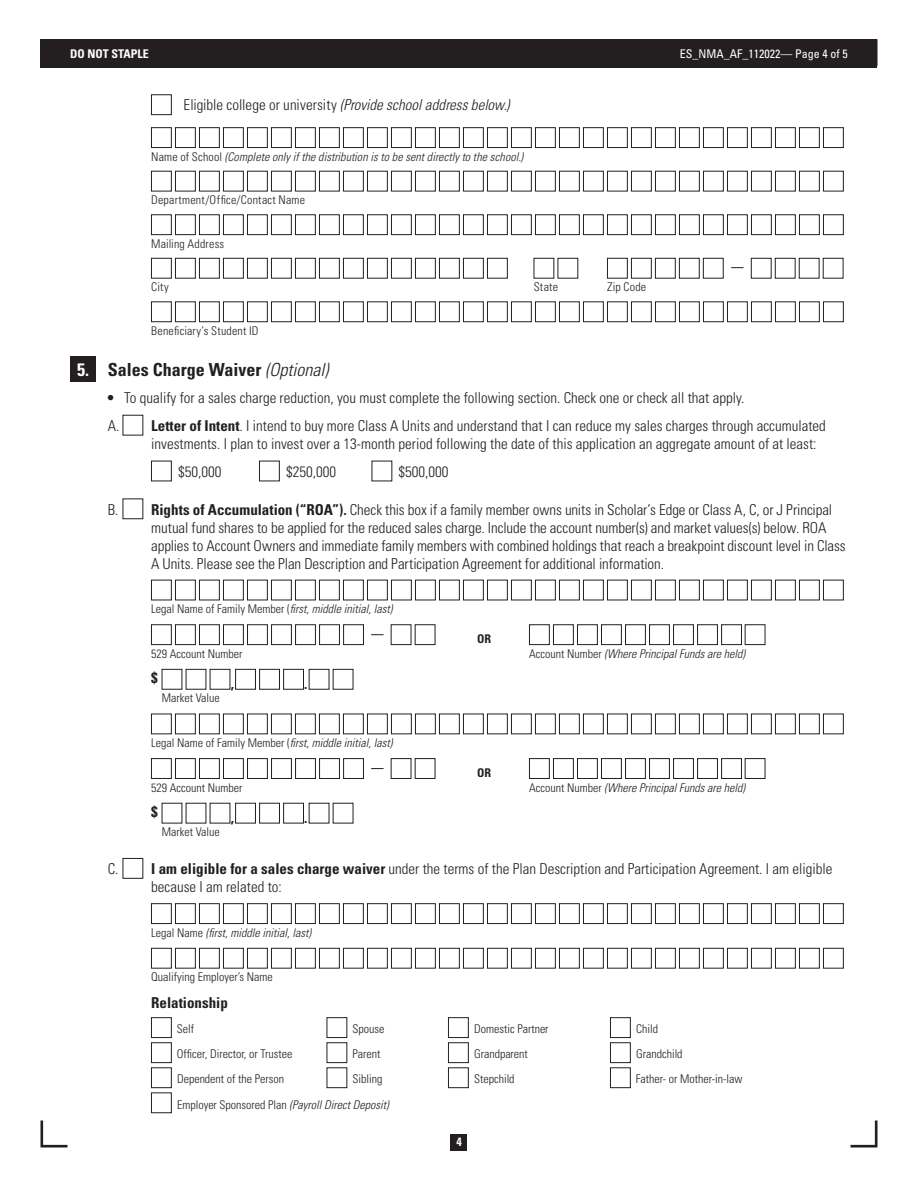
<style>
.page{position:relative;width:918px;height:1188px;background:#fff}
.page>*{position:absolute;margin:0;border:0;box-sizing:border-box;transform-origin:0 0}
.t1{font:700 condensed 18px "Univers LT Std";color:#231f20}
.t2{font:300 condensed 15px/18px "Univers LT Std";color:#231f20}
.t3{font:italic 300 condensed 15px "Univers LT Std";color:#231f20}
.t4{font:700 condensed 15px "Univers LT Std";color:#231f20}
.t5{font:300 condensed 12px "Univers LT Std";color:#231f20}
.t6{font:italic 300 condensed 12px "Univers LT Std";color:#231f20}
.t7{font:300 condensed 12px "Univers LT Std";letter-spacing:.02em;color:#231f20}
.t8{font:condensed 12px "Univers LT Std";color:#fff}
.t9{font:700 condensed 12px "Univers LT Std";color:#fff}
.t10{font:700 condensed 12px "Univers LT Std";color:#231f20}
.s1{font-style:normal}
.s2{color:#fff}
.s3{font-weight:300;font-style:italic}
.s4{font-weight:700}
.s5{font-style:italic}
</style>
<div class="page">
<svg style="left:371px;top:768px;width:13px;height:1px"></svg>
<svg style="left:371px;top:634px;width:13px;height:1px"></svg>
<svg style="left:151px;top:1017px;width:480px;height:96px"></svg>
<div style="left:40px;top:39px;width:838px;height:29px;background:#231f20"></div>
<svg style="left:877px;top:39px;width:1px;height:29px"></svg>
<div style="left:151px;top:94px;width:21px;height:21px;border:1px solid #231f20"></div>
<svg style="left:151px;top:127px;width:693px;height:21px"></svg>
<svg style="left:151px;top:171px;width:693px;height:21px"></svg>
<svg style="left:151px;top:214px;width:693px;height:21px"></svg>
<svg style="left:151px;top:258px;width:693px;height:21px"></svg>
<svg style="left:151px;top:301px;width:693px;height:21px"></svg>
<div style="left:70px;top:356px;width:26px;height:26px;background:#231f20"></div>
<div style="left:123px;top:415px;width:20px;height:20px;border:1px solid #231f20"></div>
<div style="left:151px;top:461px;width:21px;height:20px;border:1px solid #231f20"></div>
<div style="left:259px;top:461px;width:21px;height:20px;border:1px solid #231f20"></div>
<div style="left:123px;top:499px;width:20px;height:20px;border:1px solid #231f20"></div>
<svg style="left:151px;top:580px;width:693px;height:21px"></svg>
<div style="left:151px;top:624px;width:21px;height:21px;border:1px solid #231f20"></div>
<div style="left:175px;top:624px;width:21px;height:21px;border:1px solid #231f20"></div>
<div style="left:199px;top:624px;width:21px;height:21px;border:1px solid #231f20"></div>
<div style="left:223px;top:624px;width:21px;height:21px;border:1px solid #231f20"></div>
<div style="left:247px;top:624px;width:21px;height:21px;border:1px solid #231f20"></div>
<div style="left:271px;top:624px;width:21px;height:21px;border:1px solid #231f20"></div>
<div style="left:295px;top:624px;width:21px;height:21px;border:1px solid #231f20"></div>
<div style="left:319px;top:624px;width:21px;height:21px;border:1px solid #231f20"></div>
<div style="left:343px;top:624px;width:21px;height:21px;border:1px solid #231f20"></div>
<div style="left:415px;top:624px;width:20px;height:21px;border:1px solid #231f20"></div>
<div style="left:391px;top:624px;width:20px;height:21px;border:1px solid #231f20"></div>
<div style="left:529px;top:624px;width:21px;height:21px;border:1px solid #231f20"></div>
<div style="left:553px;top:624px;width:21px;height:21px;border:1px solid #231f20"></div>
<div style="left:577px;top:624px;width:21px;height:21px;border:1px solid #231f20"></div>
<div style="left:601px;top:624px;width:21px;height:21px;border:1px solid #231f20"></div>
<div style="left:625px;top:624px;width:21px;height:21px;border:1px solid #231f20"></div>
<div style="left:649px;top:624px;width:21px;height:21px;border:1px solid #231f20"></div>
<div style="left:673px;top:624px;width:21px;height:21px;border:1px solid #231f20"></div>
<div style="left:697px;top:624px;width:21px;height:21px;border:1px solid #231f20"></div>
<div style="left:721px;top:624px;width:21px;height:21px;border:1px solid #231f20"></div>
<div style="left:745px;top:624px;width:20px;height:21px;border:1px solid #231f20"></div>
<svg style="left:162px;top:669px;width:192px;height:21px"></svg>
<svg style="left:151px;top:713px;width:693px;height:21px"></svg>
<div style="left:151px;top:758px;width:21px;height:21px;border:1px solid #231f20"></div>
<div style="left:175px;top:758px;width:21px;height:21px;border:1px solid #231f20"></div>
<div style="left:199px;top:758px;width:21px;height:21px;border:1px solid #231f20"></div>
<div style="left:223px;top:758px;width:21px;height:21px;border:1px solid #231f20"></div>
<div style="left:247px;top:758px;width:21px;height:21px;border:1px solid #231f20"></div>
<div style="left:271px;top:758px;width:21px;height:21px;border:1px solid #231f20"></div>
<div style="left:295px;top:758px;width:21px;height:21px;border:1px solid #231f20"></div>
<div style="left:319px;top:758px;width:21px;height:21px;border:1px solid #231f20"></div>
<div style="left:343px;top:758px;width:21px;height:21px;border:1px solid #231f20"></div>
<div style="left:415px;top:758px;width:20px;height:21px;border:1px solid #231f20"></div>
<div style="left:391px;top:758px;width:20px;height:21px;border:1px solid #231f20"></div>
<div style="left:529px;top:758px;width:21px;height:21px;border:1px solid #231f20"></div>
<div style="left:553px;top:758px;width:21px;height:21px;border:1px solid #231f20"></div>
<div style="left:577px;top:758px;width:21px;height:21px;border:1px solid #231f20"></div>
<div style="left:601px;top:758px;width:21px;height:21px;border:1px solid #231f20"></div>
<div style="left:625px;top:758px;width:21px;height:21px;border:1px solid #231f20"></div>
<div style="left:649px;top:758px;width:21px;height:21px;border:1px solid #231f20"></div>
<div style="left:673px;top:758px;width:21px;height:21px;border:1px solid #231f20"></div>
<div style="left:697px;top:758px;width:21px;height:21px;border:1px solid #231f20"></div>
<div style="left:721px;top:758px;width:21px;height:21px;border:1px solid #231f20"></div>
<div style="left:745px;top:758px;width:20px;height:21px;border:1px solid #231f20"></div>
<svg style="left:162px;top:803px;width:192px;height:21px"></svg>
<div style="left:123px;top:858px;width:20px;height:21px;border:1px solid #231f20"></div>
<svg style="left:151px;top:903px;width:693px;height:21px"></svg>
<svg style="left:151px;top:948px;width:693px;height:21px"></svg>
<svg style="left:40px;top:1120px;width:28px;height:28px"></svg>
<div style="left:451px;top:1134px;width:16px;height:16px;background:#231f20"></div>
<svg style="left:850px;top:1120px;width:28px;height:28px"></svg>
<p class="t9" style="left:70px;top:46px;width:80px">DO NOT STAPLE</p>
<p class="t8" style="left:680px;top:46px;width:169px">ES_NMA_AF_112022— Page 4 of 5</p>
<p class="t3" style="left:184px;top:96px;width:327px"><span class="s1">Eligible college or university</span> (Provide school address below.)</p>
<p class="t6" style="left:151px;top:149px;width:373px"><span class="s1">Name of School</span> (Complete only if the distribution is to be sent directly to the school.)</p>
<p class="t7" style="left:151px;top:193px;width:155px">Department/Offce/Contact Name</p>
<p class="t5" style="left:151px;top:236px;width:75px">Mailing Address</p>
<p class="t5" style="left:151px;top:280px;width:19px">City</p>
<p class="t5" style="left:534px;top:280px;width:26px">State</p>
<p class="t5" style="left:607px;top:280px;width:41px">Zip Code</p>
<p class="t5" style="left:151px;top:323px;width:109px">Benefciary’s Student ID</p>
<h3 class="t1" style="left:77px;top:359px;width:253px"><span class="s2">5.</span> Sales Charge Waiver <span class="s3">(Optional)</span></h3>
<p class="t2" style="left:106px;top:389px;width:640px">• To qualify for a sales charge reduction, you must complete the following section. Check one or check all that apply.</p>
<p class="t2" style="left:151px;top:417px;width:676px;text-indent:-44px">A. <span class="s4">Letter of Intent</span>. I intend to buy more Class A Units and understand that I can reduce my sales charges through accumulated investments. I plan to invest over a 13-month period following the date of this application an aggregate amount of at least:</p>
<p class="t2" style="left:178px;top:462px;width:45px">$50,000</p>
<p class="t2" style="left:286px;top:462px;width:51px">$250,000</p>
<p class="t2" style="left:399px;top:462px;width:51px">$500,000</p>
<p class="t2" style="left:151px;top:500px;width:696px;text-indent:-43px">B. <span class="s4">Rights of Accumulation (“ROA”).</span> Check this box if a family member owns units in Scholar’s Edge or Class A, C, or J Principal mutual fund shares to be applied for the reduced sales charge. Include the account number(s) and market values(s) below. ROA applies to Account Owners and immediate family members with combined holdings that reach a breakpoint discount level in Class A Units. Please see the Plan Description and Participation Agreement for additional information.</p>
<p class="t5" style="left:151px;top:602px;width:243px">Legal Name of Family Member (<span class="s5">frst, middle initial, last)</span></p>
<p class="t5" style="left:151px;top:646px;width:93px">529 Account Number</p>
<p class="t10" style="left:477px;top:632px;width:16px">OR</p>
<p class="t6" style="left:529px;top:646px;width:217px"><span class="s1">Account Number</span> (Where Principal Funds are held)</p>
<p class="t4" style="left:151px;top:668px;width:8px">$</p>
<p class="t4" style="left:231px;top:674px;width:5px">,</p>
<p class="t4" style="left:304px;top:674px;width:5px">.</p>
<p class="t5" style="left:162px;top:691px;width:60px">Market Value</p>
<p class="t5" style="left:151px;top:736px;width:243px">Legal Name of Family Member (<span class="s5">frst, middle initial, last)</span></p>
<p class="t5" style="left:151px;top:780px;width:93px">529 Account Number</p>
<p class="t4" style="left:151px;top:802px;width:8px">$</p>
<p class="t4" style="left:231px;top:808px;width:5px">,</p>
<p class="t4" style="left:304px;top:808px;width:5px">.</p>
<p class="t10" style="left:477px;top:766px;width:16px">OR</p>
<p class="t6" style="left:529px;top:780px;width:217px"><span class="s1">Account Number</span> (Where Principal Funds are held)</p>
<p class="t5" style="left:162px;top:825px;width:60px">Market Value</p>
<p class="t2" style="left:151px;top:860px;width:683px;text-indent:-44px">C. <span class="s4">I am eligible for a sales charge waiver</span> under the terms of the Plan Description and Participation Agreement. I am eligible because I am related to:</p>
<p class="t6" style="left:151px;top:925px;width:161px"><span class="s1">Legal Name</span> (frst, middle initial, last)</p>
<p class="t5" style="left:151px;top:970px;width:123px">Qualifying Employer’s Name</p>
<p class="t4" style="left:151px;top:994px;width:78px">Relationship</p>
<p class="t5" style="left:177px;top:1022px;width:19px">Self</p>
<p class="t5" style="left:353px;top:1022px;width:33px">Spouse</p>
<p class="t5" style="left:474px;top:1022px;width:76px">Domestic Partner</p>
<p class="t5" style="left:636px;top:1022px;width:23px">Child</p>
<p class="t5" style="left:177px;top:1047px;width:117px">Offcer, Director, or Trustee</p>
<p class="t5" style="left:353px;top:1047px;width:29px">Parent</p>
<p class="t5" style="left:474px;top:1047px;width:55px">Grandparent</p>
<p class="t5" style="left:636px;top:1047px;width:48px">Grandchild</p>
<p class="t5" style="left:177px;top:1072px;width:109px">Dependent of the Person</p>
<p class="t5" style="left:352px;top:1072px;width:31px">Sibling</p>
<p class="t5" style="left:474px;top:1072px;width:42px">Stepchild</p>
<p class="t5" style="left:636px;top:1072px;width:108px">Father- or Mother-in-law</p>
<p class="t6" style="left:177px;top:1097px;width:213px"><span class="s1">Employer Sponsored Plan</span> (Payroll Direct Deposit)</p>
<p class="t9" style="left:456px;top:1135px;width:7px">4</p>
</div>
